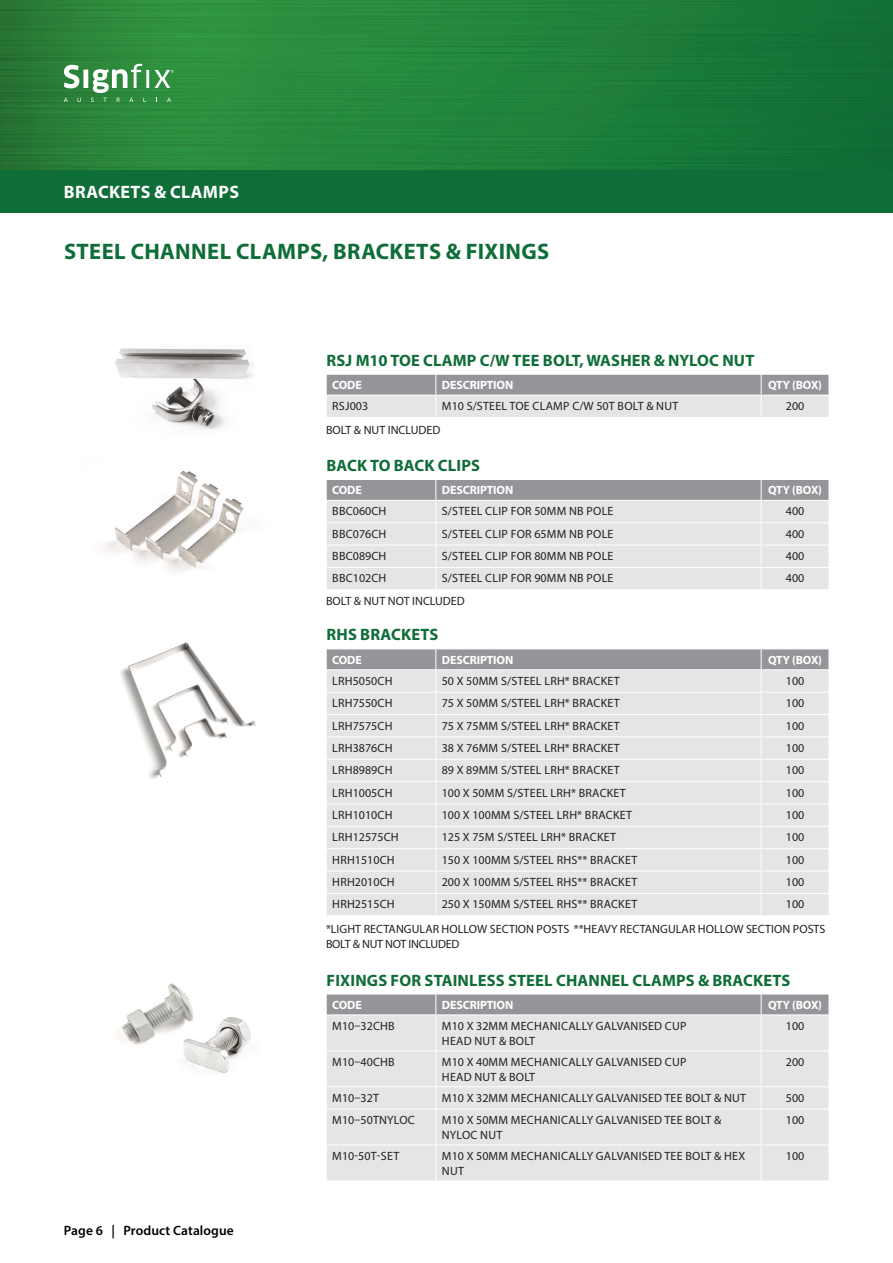
<style>
.page{position:relative;width:893px;height:1263px;background:#fff}
.page>*{position:absolute;margin:0;border:0;box-sizing:border-box;transform-origin:0 0}
.t1{font:700 22.5px "Myriad Pro";letter-spacing:.015em;color:#0f6d38}
.t2{font:700 18px "Myriad Pro";letter-spacing:.02em;color:#fff}
.t3{font:700 16.5px "Myriad Pro";letter-spacing:.01em;color:#0f6d38}
.t4{font:600 13.5px "Myriad Pro";letter-spacing:.005em;color:#000}
.t5{font:12px/15px "Myriad Pro";letter-spacing:.02em;color:#231f20}
.t6{font:700 12px "Myriad Pro";letter-spacing:-.01em;color:#fff}
.t7{font:12px "Myriad Pro";color:#231f20}
.t8{font:12px "Myriad Pro";letter-spacing:-.02em;color:#231f20}
</style>
<div class="page">
<img style="left:0;top:0;width:883px;height:170px">
<div style="left:0;top:170px;width:893px;height:43px;background:#0f6d38"></div>
<svg style="left:64px;top:98px;width:4px;height:4px"></svg>
<svg style="left:78px;top:98px;width:3px;height:4px"></svg>
<svg style="left:167px;top:98px;width:4px;height:4px"></svg>
<svg style="left:64px;top:65px;width:15px;height:23px"></svg>
<div style="left:83px;top:69px;width:5px;height:19px;background:#fff"></div>
<svg style="left:91px;top:64px;width:55px;height:38px"></svg>
<hr style="left:146px;top:70px;width:3px;height:18px;background:#fff">
<svg style="left:154px;top:70px;width:20px;height:18px"></svg>
<div style="left:883px;top:0;width:10px;height:170px;background:#116d35"></div>
<img style="left:117px;top:983px;width:75px;height:62px">
<img style="left:176px;top:1007px;width:75px;height:67px">
<img style="left:104px;top:471px;width:140px;height:101px">
<img style="left:120px;top:642px;width:136px;height:137px">
<img style="left:115px;top:348px;width:138px;height:82px">
<svg style="left:326px;top:374px;width:503px;height:43px;background:#bfc2c2"></svg>
<svg style="left:326px;top:480px;width:503px;height:109px;background:#d5d8d7"></svg>
<div style="left:327px;top:1015px;width:502px;height:166px;background:#e3e6e4"></div>
<div style="left:326px;top:994px;width:503px;height:20px;background:#939598"></div>
<hr style="left:326px;top:1145px;width:109px;height:1px;background:#fff">
<hr style="left:436px;top:1145px;width:325px;height:1px;background:#fff">
<hr style="left:761px;top:1145px;width:68px;height:1px;background:#fff">
<hr style="left:435px;top:1015px;width:1px;height:35px;background:#fff">
<hr style="left:761px;top:1015px;width:1px;height:35px;background:#fff">
<hr style="left:326px;top:1050px;width:110px;height:1px;background:#fff">
<hr style="left:436px;top:1050px;width:325px;height:1px;background:#fff">
<hr style="left:435px;top:1051px;width:1px;height:35px;background:#fff">
<hr style="left:761px;top:1050px;width:68px;height:1px;background:#fff">
<hr style="left:761px;top:1051px;width:1px;height:35px;background:#fff">
<hr style="left:326px;top:1086px;width:110px;height:1px;background:#fff">
<hr style="left:436px;top:1086px;width:325px;height:1px;background:#fff">
<svg style="left:435px;top:1087px;width:1px;height:22px"></svg>
<hr style="left:761px;top:1086px;width:68px;height:1px;background:#fff">
<svg style="left:761px;top:1087px;width:1px;height:22px"></svg>
<hr style="left:326px;top:1109px;width:110px;height:1px;background:#fff">
<hr style="left:436px;top:1109px;width:325px;height:1px;background:#fff">
<hr style="left:435px;top:1109px;width:1px;height:36px;background:#fff">
<hr style="left:761px;top:1109px;width:68px;height:1px;background:#fff">
<hr style="left:761px;top:1109px;width:1px;height:36px;background:#fff">
<hr style="left:435px;top:1145px;width:1px;height:36px;background:#fff">
<hr style="left:761px;top:1145px;width:1px;height:36px;background:#fff">
<svg style="left:326px;top:649px;width:503px;height:266px;background:#dee1df"></svg>
<p class="t2" style="left:64px;top:180px;width:177px">BRACKETS &amp; CLAMPS</p>
<p class="t1" style="left:64px;top:237px;width:487px">STEEL CHANNEL CLAMPS, BRACKETS &amp; FIXINGS</p>
<p class="t3" style="left:327px;top:349px;width:429px">RSJ M10 TOE CLAMP C/W TEE BOLT, WASHER &amp; NYLOC NUT</p>
<p class="t6" style="left:332px;top:377px;width:31px">CODE</p>
<p class="t6" style="left:442px;top:377px;width:73px">DESCRIPTION</p>
<p class="t6" style="left:768px;top:377px;width:55px">QTY (BOX)</p>
<p class="t5" style="left:332px;top:398px;width:37px">RSJ003</p>
<p class="t5" style="left:442px;top:398px;width:238px">M10 S/STEEL TOE CLAMP C/W 50T BOLT &amp; NUT</p>
<p class="t5" style="left:786px;top:398px;width:20px">200</p>
<p class="t7" style="left:326px;top:423px;width:116px">BOLT &amp; NUT INCLUDED</p>
<p class="t3" style="left:327px;top:455px;width:155px">BACK TO BACK CLIPS</p>
<p class="t6" style="left:332px;top:482px;width:31px">CODE</p>
<p class="t6" style="left:442px;top:482px;width:73px">DESCRIPTION</p>
<p class="t6" style="left:768px;top:482px;width:55px">QTY (BOX)</p>
<p class="t5" style="left:332px;top:504px;width:56px">BBC060CH</p>
<p class="t5" style="left:442px;top:504px;width:173px">S/STEEL CLIP FOR 50MM NB POLE</p>
<p class="t5" style="left:786px;top:504px;width:20px">400</p>
<p class="t5" style="left:332px;top:526px;width:56px">BBC076CH</p>
<p class="t5" style="left:442px;top:526px;width:173px">S/STEEL CLIP FOR 65MM NB POLE</p>
<p class="t5" style="left:786px;top:526px;width:20px">400</p>
<p class="t5" style="left:332px;top:548px;width:56px">BBC089CH</p>
<p class="t5" style="left:442px;top:548px;width:173px">S/STEEL CLIP FOR 80MM NB POLE</p>
<p class="t5" style="left:786px;top:548px;width:20px">400</p>
<p class="t5" style="left:332px;top:571px;width:56px">BBC102CH</p>
<p class="t5" style="left:442px;top:571px;width:173px">S/STEEL CLIP FOR 90MM NB POLE</p>
<p class="t5" style="left:786px;top:571px;width:20px">400</p>
<p class="t7" style="left:326px;top:594px;width:140px">BOLT &amp; NUT NOT INCLUDED</p>
<p class="t3" style="left:327px;top:624px;width:113px">RHS BRACKETS</p>
<p class="t6" style="left:332px;top:652px;width:31px">CODE</p>
<p class="t6" style="left:442px;top:652px;width:73px">DESCRIPTION</p>
<p class="t6" style="left:768px;top:652px;width:55px">QTY (BOX)</p>
<p class="t5" style="left:332px;top:673px;width:62px">LRH5050CH</p>
<p class="t5" style="left:442px;top:673px;width:179px">50 X 50MM S/STEEL LRH* BRACKET</p>
<p class="t5" style="left:786px;top:673px;width:20px">100</p>
<p class="t5" style="left:332px;top:695px;width:62px">LRH7550CH</p>
<p class="t5" style="left:442px;top:695px;width:179px">75 X 50MM S/STEEL LRH* BRACKET</p>
<p class="t5" style="left:786px;top:695px;width:20px">100</p>
<p class="t5" style="left:332px;top:718px;width:62px">LRH7575CH</p>
<p class="t5" style="left:442px;top:718px;width:179px">75 X 75MM S/STEEL LRH* BRACKET</p>
<p class="t5" style="left:786px;top:718px;width:20px">100</p>
<p class="t5" style="left:332px;top:740px;width:62px">LRH3876CH</p>
<p class="t5" style="left:442px;top:740px;width:179px">38 X 76MM S/STEEL LRH* BRACKET</p>
<p class="t5" style="left:786px;top:740px;width:20px">100</p>
<p class="t5" style="left:332px;top:762px;width:62px">LRH8989CH</p>
<p class="t5" style="left:442px;top:762px;width:179px">89 X 89MM S/STEEL LRH* BRACKET</p>
<p class="t5" style="left:786px;top:762px;width:20px">100</p>
<p class="t5" style="left:332px;top:785px;width:62px">LRH1005CH</p>
<p class="t5" style="left:442px;top:785px;width:186px">100 X 50MM S/STEEL LRH* BRACKET</p>
<p class="t5" style="left:786px;top:785px;width:20px">100</p>
<p class="t5" style="left:332px;top:807px;width:62px">LRH1010CH</p>
<p class="t5" style="left:442px;top:807px;width:192px">100 X 100MM S/STEEL LRH* BRACKET</p>
<p class="t5" style="left:786px;top:807px;width:20px">100</p>
<p class="t5" style="left:332px;top:829px;width:68px">LRH12575CH</p>
<p class="t5" style="left:442px;top:829px;width:176px">125 X 75M S/STEEL LRH* BRACKET</p>
<p class="t5" style="left:786px;top:829px;width:20px">100</p>
<p class="t5" style="left:332px;top:852px;width:64px">HRH1510CH</p>
<p class="t5" style="left:442px;top:852px;width:197px">150 X 100MM S/STEEL RHS** BRACKET</p>
<p class="t5" style="left:786px;top:852px;width:20px">100</p>
<p class="t5" style="left:332px;top:874px;width:64px">HRH2010CH</p>
<p class="t5" style="left:442px;top:874px;width:197px">200 X 100MM S/STEEL RHS** BRACKET</p>
<p class="t5" style="left:786px;top:874px;width:20px">100</p>
<p class="t5" style="left:332px;top:897px;width:64px">HRH2515CH</p>
<p class="t5" style="left:442px;top:897px;width:197px">250 X 150MM S/STEEL RHS** BRACKET</p>
<p class="t5" style="left:786px;top:897px;width:20px">100</p>
<p class="t5" style="left:326px;top:921px;width:501px">*LIGHT RECTANGULAR HOLLOW SECTION POSTS **HEAVY RECTANGULAR HOLLOW SECTION POSTS</p>
<p class="t8" style="left:326px;top:936px;width:135px">BOLT &amp; NUT NOT INCLUDED</p>
<p class="t4" style="left:64px;top:1222px;width:172px">Page 6 | Product Catalogue</p>
<p class="t3" style="left:327px;top:969px;width:465px">FIXINGS FOR STAINLESS STEEL CHANNEL CLAMPS &amp; BRACKETS</p>
<p class="t6" style="left:332px;top:997px;width:31px">CODE</p>
<p class="t6" style="left:442px;top:997px;width:73px">DESCRIPTION</p>
<p class="t6" style="left:768px;top:997px;width:55px">QTY (BOX)</p>
<p class="t5" style="left:332px;top:1018px;width:64px">M10–32CHB</p>
<p class="t5" style="left:442px;top:1018px;width:246px">M10 X 32MM MECHANICALLY GALVANISED CUP<br>HEAD NUT &amp; BOLT</p>
<p class="t5" style="left:786px;top:1018px;width:20px">100</p>
<p class="t5" style="left:332px;top:1054px;width:64px">M10–40CHB</p>
<p class="t5" style="left:442px;top:1054px;width:246px">M10 X 40MM MECHANICALLY GALVANISED CUP<br>HEAD NUT &amp; BOLT</p>
<p class="t5" style="left:786px;top:1054px;width:20px">200</p>
<p class="t5" style="left:332px;top:1090px;width:48px">M10–32T</p>
<p class="t5" style="left:442px;top:1090px;width:306px">M10 X 32MM MECHANICALLY GALVANISED TEE BOLT &amp; NUT</p>
<p class="t5" style="left:786px;top:1090px;width:20px">500</p>
<p class="t5" style="left:332px;top:1112px;width:84px">M10–50TNYLOC</p>
<p class="t5" style="left:442px;top:1112px;width:281px">M10 X 50MM MECHANICALLY GALVANISED TEE BOLT &amp;<br>NYLOC NUT</p>
<p class="t5" style="left:786px;top:1112px;width:20px">100</p>
<p class="t5" style="left:332px;top:1148px;width:69px">M10-50T-SET</p>
<p class="t5" style="left:442px;top:1148px;width:305px">M10 X 50MM MECHANICALLY GALVANISED TEE BOLT &amp; HEX<br>NUT</p>
<p class="t5" style="left:786px;top:1148px;width:20px">100</p>
</div>
